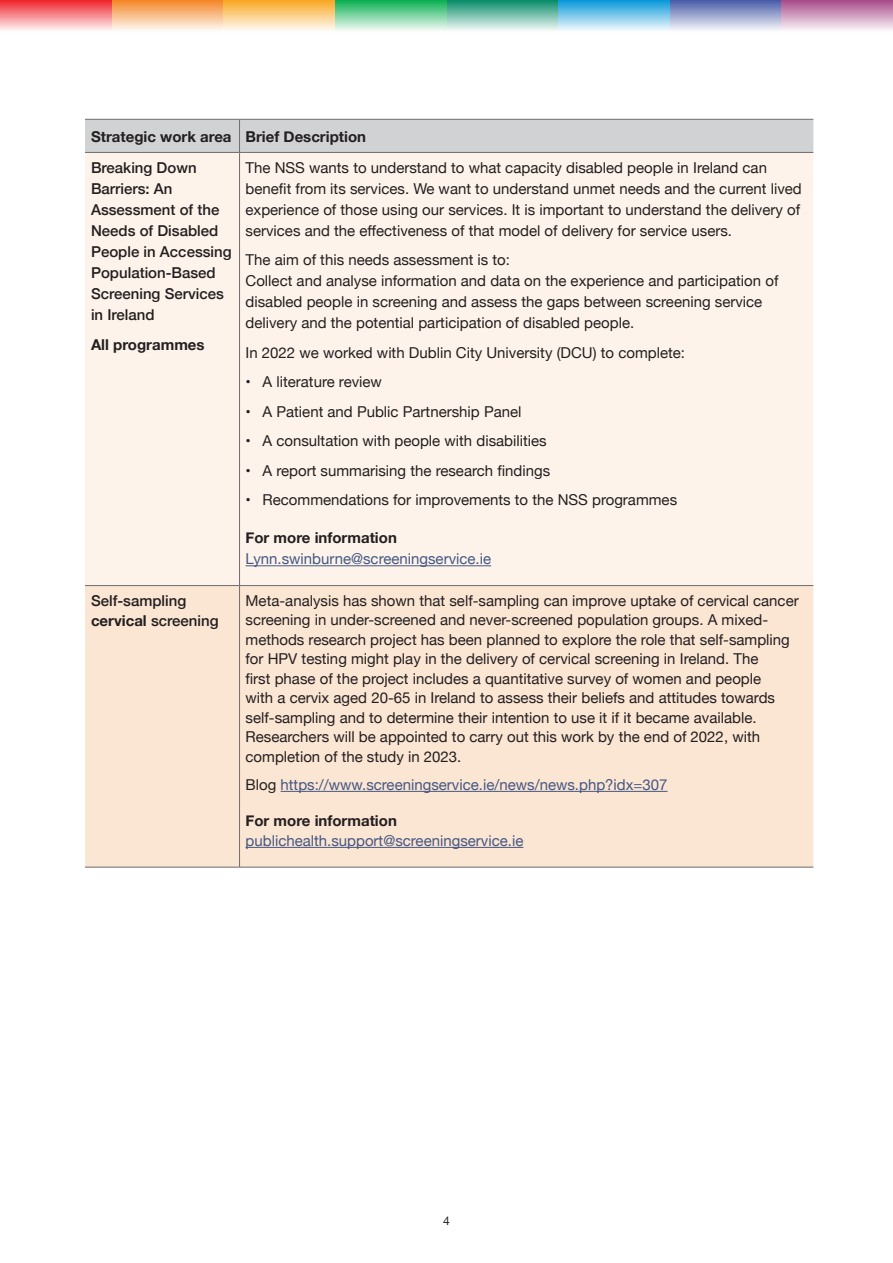
<style>
.page{position:relative;width:893px;height:1263px;background:#fff}
.page>*{position:absolute;margin:0;border:0;box-sizing:border-box;transform-origin:0 0}
.body_text{font:15px/19.5px "Helvetica Neue";color:#231f20}
.bullets{font:15px "Helvetica Neue";color:#231f20}
.body_text-2{font:15px/21px "Helvetica Neue";color:#455883}
.body_text-3{font:500 15px/21px "Helvetica Neue";color:#231f20}
.body_text-4{font:700 15px "Helvetica Neue";color:#231f20}
.t1{font:12px "Helvetica Neue";color:#231f20}
.s1{font-weight:700;color:#231f20}
.s2{font-weight:700}
.s3{color:#231f20}
</style>
<div class="page">
<svg style="left:670px;top:0;width:111px;height:30px;background:#9ba6cf"></svg>
<svg style="left:781px;top:0;width:112px;height:30px;background:#cf9dbf"></svg>
<svg style="left:558px;top:0;width:112px;height:31px;background:#7dc8eb"></svg>
<svg style="left:446px;top:0;width:112px;height:31px;background:#7dc2af"></svg>
<svg style="left:335px;top:0;width:111px;height:31px;background:#7ed4a3"></svg>
<svg style="left:223px;top:0;width:112px;height:31px;background:#fbd08a"></svg>
<svg style="left:112px;top:0;width:111px;height:31px;background:#f9bf8d"></svg>
<svg style="left:0;top:0;width:112px;height:31px;background:#f58b8e"></svg>
<div style="left:85px;top:120px;width:728px;height:32px;background:#d1d2d4"></div>
<div style="left:85px;top:153px;width:728px;height:432px;background:#fdf3ea"></div>
<div style="left:85px;top:586px;width:728px;height:281px;background:#fbe5d3"></div>
<hr style="left:85px;top:119px;width:155px;height:1px;background:#6c6d70">
<hr style="left:240px;top:119px;width:573px;height:1px;background:#6c6d70">
<hr style="left:239px;top:120px;width:1px;height:32px;background:#6c6d70">
<hr style="left:85px;top:152px;width:155px;height:1px;background:#6c6d70">
<hr style="left:240px;top:152px;width:573px;height:1px;background:#6c6d70">
<hr style="left:239px;top:153px;width:1px;height:432px;background:#6c6d70">
<hr style="left:85px;top:585px;width:155px;height:1px;background:#6c6d70">
<hr style="left:240px;top:585px;width:573px;height:1px;background:#6c6d70">
<hr style="left:239px;top:586px;width:1px;height:281px;background:#6c6d70">
<hr style="left:85px;top:867px;width:155px;height:1px;background:#6c6d70">
<hr style="left:240px;top:867px;width:573px;height:1px;background:#6c6d70">
<hr style="left:246px;top:565px;width:245px;height:1px;background:#455883">
<hr style="left:281px;top:791px;width:387px;height:1px;background:#455883">
<hr style="left:246px;top:847px;width:277px;height:1px;background:#455883">
<p class="body_text-4" style="left:91px;top:125px;width:142px">Strategic work area</p>
<p class="body_text-4" style="left:246px;top:125px;width:122px">Brief Description</p>
<p class="body_text-3" style="left:91px;top:156px;width:142px">Breaking Down<br>Barriers: An<br>Assessment of the<br>Needs of Disabled<br>People in Accessing<br>Population-Based<br>Screening Services in Ireland</p>
<p class="body_text-4" style="left:91px;top:332px;width:115px">All programmes</p>
<p class="body_text" style="left:246px;top:158px;width:558px;line-height:21px">The NSS wants to understand to what capacity disabled people in Ireland can benefit from its services. We want to understand unmet needs and the current lived experience of those using our services. It is important to understand the delivery of services and the effectiveness of that model of delivery for service users.</p>
<p class="body_text" style="left:246px;top:250px;width:534px;line-height:21px">The aim of this needs assessment is to:<br>Collect and analyse information and data on the experience and participation of disabled people in screening and assess the gaps between screening service delivery and the potential participation of disabled people.</p>
<p class="body_text" style="left:246px;top:343px;width:441px">In 2022 we worked with Dublin City University (DCU) to complete:</p>
<p class="bullets" style="left:246px;top:371px;width:138px">• A literature review</p>
<p class="bullets" style="left:246px;top:401px;width:277px">• A Patient and Public Partnership Panel</p>
<p class="bullets" style="left:246px;top:430px;width:303px">• A consultation with people with disabilities</p>
<p class="bullets" style="left:246px;top:460px;width:306px">• A report summarising the research findings</p>
<p class="bullets" style="left:246px;top:489px;width:433px">• Recommendations for improvements to the NSS programmes</p>
<p class="body_text-2" style="left:246px;top:528px;width:247px"><span class="s1">For more information<br></span>Lynn.swinburne@screeningservice.ie</p>
<p class="body_text-3" style="left:91px;top:590px;width:129px;line-height:19.5px">Self-sampling <span class="s2">cervical</span> screening</p>
<p class="body_text" style="left:246px;top:592px;width:555px">Meta-analysis has shown that self-sampling can improve uptake of cervical cancer screening in under-screened and never-screened population groups. A mixed&shy;methods research project has been planned to explore the role that self-sampling for HPV testing might play in the delivery of cervical screening in Ireland. The<br>first phase of the project includes a quantitative survey of women and people<br>with a cervix aged 20-65 in Ireland to assess their beliefs and attitudes towards self-sampling and to determine their intention to use it if it became available.<br>Researchers will be appointed to carry out this work by the end of 2022, with completion of the study in 2023.</p>
<p class="body_text-2" style="left:246px;top:775px;width:424px"><span class="s3">Blog</span> https://www.screeningservice.ie/news/news.php?idx=307</p>
<p class="body_text-2" style="left:246px;top:812px;width:279px;line-height:19.5px"><span class="s1">For more information </span>publichealth.support@screeningservice.ie</p>
<p class="t1" style="left:443px;top:1212px;width:8px">4</p>
</div>
